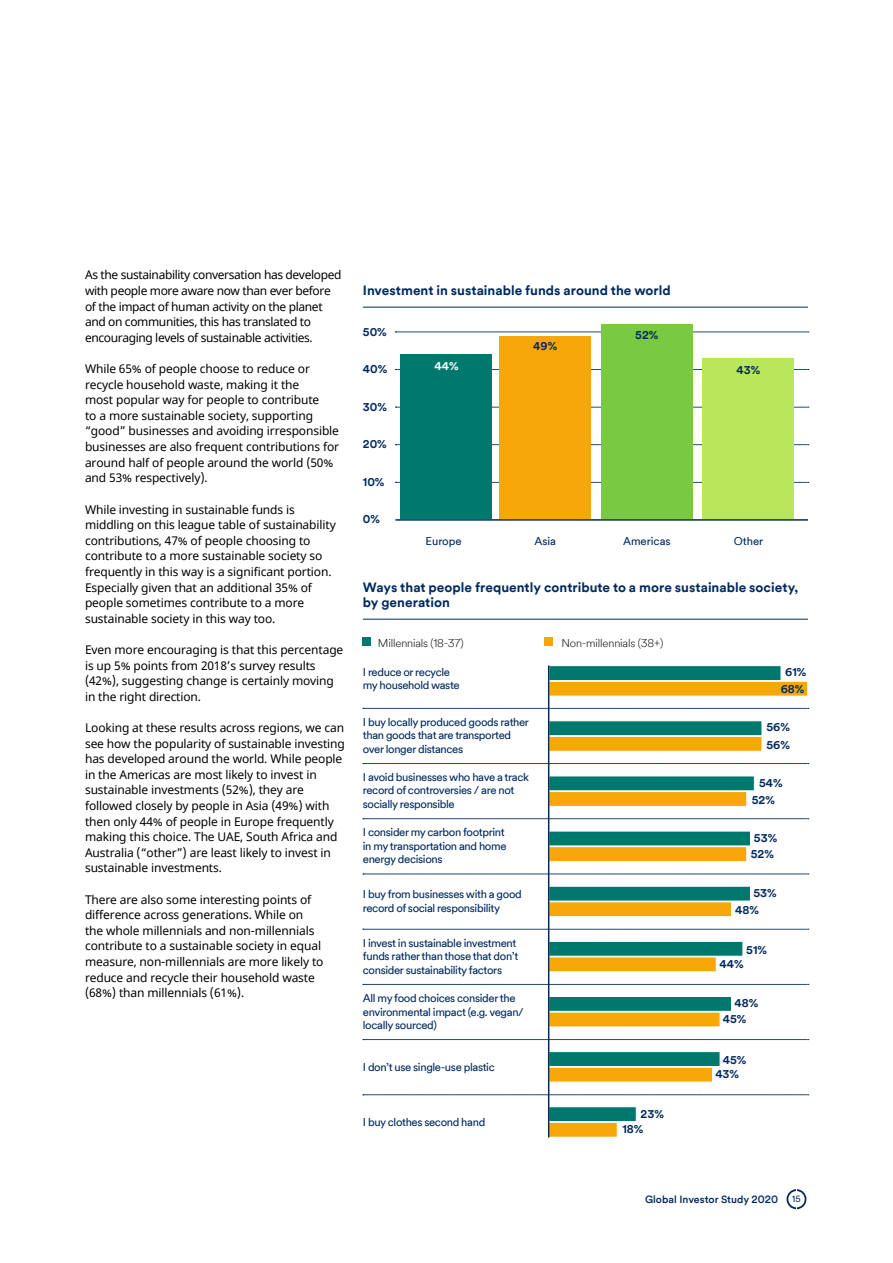
<style>
.page{position:relative;width:893px;height:1263px;background:#fff}
.page>*{position:absolute;margin:0;border:0;box-sizing:border-box;transform-origin:0 0}
.t1{font:700 13.5px/15.6px "Schroders Circular TT";color:#002a5e}
.t2{font:12px/15.6px "Noto Sans";letter-spacing:-.01em;color:#000}
.t3{font:12px/15.6px "Noto Sans";letter-spacing:-.03em;color:#000}
.t4{font:11.25px/13.5px "Schroders Circular TT";letter-spacing:-.03em;color:#002a5e}
.t5{font:700 11.25px/15.6px "Schroders Circular TT";color:#002a5e}
.t6{font:300 11.25px "Schroders Circular TT";letter-spacing:-.015em;color:#1a1a1a}
.t7{font:11.25px "Schroders Circular TT";color:#002a5e}
.t8{font:700 11.25px "Schroders Circular TT";color:#fff}
.t9{font:500 10.5px "Schroders Circular TT";color:#002a5e}
.t10{font:9px "Schroders Circular TT";color:#002a5e}
</style>
<div class="page">
<svg style="left:786px;top:1189px;width:20px;height:20px"></svg>
<div style="left:788px;top:1191px;width:17px;height:16px;background:#fff;border-radius:50%"></div>
<svg style="left:395px;top:332px;width:414px;height:1px"></svg>
<svg style="left:395px;top:482px;width:414px;height:1px"></svg>
<svg style="left:395px;top:444px;width:414px;height:1px"></svg>
<svg style="left:395px;top:407px;width:414px;height:1px"></svg>
<svg style="left:395px;top:369px;width:414px;height:1px"></svg>
<div style="left:401px;top:354px;width:91px;height:165px;background:#00786e"></div>
<div style="left:499px;top:336px;width:92px;height:183px;background:#f7a808"></div>
<div style="left:601px;top:325px;width:92px;height:194px;background:#7ac942"></div>
<div style="left:702px;top:358px;width:92px;height:161px;background:#bae659"></div>
<hr style="left:363px;top:619px;width:445px;height:1px;background:#002a5e">
<hr style="left:363px;top:307px;width:445px;height:1px;background:#002a5e">
<svg style="left:363px;top:708px;width:446px;height:1px"></svg>
<svg style="left:363px;top:818px;width:446px;height:1px"></svg>
<svg style="left:363px;top:929px;width:446px;height:1px"></svg>
<svg style="left:363px;top:1039px;width:446px;height:1px"></svg>
<svg style="left:363px;top:763px;width:446px;height:1px"></svg>
<svg style="left:363px;top:874px;width:446px;height:1px"></svg>
<svg style="left:363px;top:984px;width:446px;height:1px"></svg>
<svg style="left:363px;top:1094px;width:446px;height:1px"></svg>
<hr style="left:395px;top:519px;width:413px;height:2px;background:#00295e">
<div style="left:363px;top:638px;width:8px;height:8px;background:#00786e"></div>
<div style="left:545px;top:638px;width:8px;height:8px;background:#f7a808"></div>
<div style="left:549px;top:681px;width:259px;height:15px;background:#f7a808;border:1px solid #fff"></div>
<div style="left:549px;top:665px;width:232px;height:16px;background:#00786e;border:1px solid #fff"></div>
<div style="left:549px;top:736px;width:213px;height:15px;background:#f7a808;border:1px solid #fff"></div>
<div style="left:549px;top:721px;width:213px;height:15px;background:#00786e;border:1px solid #fff"></div>
<div style="left:549px;top:846px;width:198px;height:16px;background:#f7a808;border:1px solid #fff"></div>
<div style="left:549px;top:831px;width:202px;height:15px;background:#00786e"></div>
<div style="left:549px;top:957px;width:167px;height:15px;background:#f7a808"></div>
<div style="left:549px;top:941px;width:194px;height:15px;background:#00786e;border:1px solid #fff"></div>
<div style="left:549px;top:1067px;width:164px;height:15px;background:#f7a808;border:1px solid #fff"></div>
<div style="left:549px;top:1051px;width:171px;height:16px;background:#00786e;border:1px solid #fff"></div>
<div style="left:549px;top:791px;width:198px;height:16px;background:#f7a808;border:1px solid #fff"></div>
<div style="left:549px;top:776px;width:206px;height:15px;background:#00786e"></div>
<div style="left:549px;top:902px;width:183px;height:15px;background:#f7a808;border:1px solid #fff"></div>
<div style="left:549px;top:886px;width:202px;height:15px;background:#00786e;border:1px solid #fff"></div>
<div style="left:549px;top:1012px;width:171px;height:15px;background:#f7a808"></div>
<div style="left:549px;top:996px;width:183px;height:15px;background:#00786e;border:1px solid #fff"></div>
<div style="left:549px;top:1122px;width:68px;height:15px;background:#f7a808;border:1px solid #fff"></div>
<div style="left:549px;top:1107px;width:87px;height:15px;background:#00786e;border:1px solid #fff"></div>
<hr style="left:548px;top:665px;width:1px;height:472px;background:#00295e">
<p class="t3" style="left:85px;top:268px;width:258px">As the sustainability conversation has developed with people more aware now than ever before of the impact of human activity on the planet and on communities, this has translated to encouraging levels of sustainable activities.</p>
<p class="t2" style="left:85px;top:361px;width:256px">While 65% of people choose to reduce or recycle household waste, making it the<br>most popular way for people to contribute<br>to a more sustainable society, supporting “good” businesses and avoiding irresponsible businesses are also frequent contributions for around half of people around the world (50% and 53% respectively).</p>
<p class="t2" style="left:85px;top:502px;width:252px">While investing in sustainable funds is middling on this league table of sustainability contributions, 47% of people choosing to contribute to a more sustainable society so frequently in this way is a significant portion.<br>Especially given that an additional 35% of people sometimes contribute to a more sustainable society in this way too.</p>
<p class="t2" style="left:85px;top:642px;width:260px">Even more encouraging is that this percentage is up 5% points from 2018’s survey results (42%), suggesting change is certainly moving in the right direction.</p>
<p class="t2" style="left:85px;top:720px;width:261px">Looking at these results across regions, we can see how the popularity of sustainable investing has developed around the world. While people in the Americas are most likely to invest in sustainable investments (52%), they are followed closely by people in Asia (49%) with then only 44% of people in Europe frequently making this choice. The UAE, South Africa and Australia (“other”) are least likely to invest in sustainable investments.</p>
<p class="t2" style="left:85px;top:892px;width:240px">There are also some interesting points of difference across generations. While on the whole millennials and non-millennials contribute to a sustainable society in equal measure, non-millennials are more likely to reduce and recycle their household waste (68%) than millennials (61%).</p>
<p class="t1" style="left:363px;top:282px;width:309px">Investment in sustainable funds around the world</p>
<p class="t5" style="left:363px;top:324px;width:25px">50%</p>
<p class="t5" style="left:363px;top:361px;width:26px">40%</p>
<p class="t5" style="left:363px;top:399px;width:26px">30%</p>
<p class="t5" style="left:363px;top:436px;width:25px">20%</p>
<p class="t5" style="left:363px;top:474px;width:23px">10%</p>
<p class="t5" style="left:363px;top:511px;width:19px">0%</p>
<p class="t8" style="left:434px;top:359px;width:26px">44%</p>
<p class="t5" style="left:533px;top:338px;width:25px">49%</p>
<p class="t5" style="left:635px;top:327px;width:25px">52%</p>
<p class="t5" style="left:736px;top:362px;width:25px">43%</p>
<p class="t4" style="left:426px;top:533px;width:38px">Europe</p>
<p class="t4" style="left:534px;top:533px;width:23px">Asia</p>
<p class="t7" style="left:623px;top:533px;width:49px">Americas</p>
<p class="t4" style="left:734px;top:533px;width:31px">Other</p>
<p class="t1" style="left:363px;top:578px;width:437px">Ways that people frequently contribute to a more sustainable society, by generation</p>
<p class="t6" style="left:378px;top:635px;width:87px">Millennials (18-37)</p>
<p class="t6" style="left:561px;top:635px;width:103px">Non-millennials (38+)</p>
<p class="t4" style="left:363px;top:665px;width:98px">I reduce or recycle my household waste</p>
<p class="t4" style="left:363px;top:714px;width:168px">I buy locally produced goods rather than goods that are transported over longer distances</p>
<p class="t4" style="left:363px;top:770px;width:168px">I avoid businesses who have a track record of controversies / are not socially responsible</p>
<p class="t4" style="left:363px;top:825px;width:145px">I consider my carbon footprint in my transportation and home energy decisions</p>
<p class="t4" style="left:363px;top:887px;width:160px">I buy from businesses with a good record of social responsibility</p>
<p class="t4" style="left:363px;top:935px;width:157px">I invest in sustainable investment funds rather than those that don’t consider sustainability factors</p>
<p class="t4" style="left:363px;top:991px;width:162px">All my food choices consider the environmental impact (e.g. vegan/ locally sourced)</p>
<p class="t4" style="left:363px;top:1060px;width:133px">I don’t use single-use plastic</p>
<p class="t4" style="left:363px;top:1115px;width:124px">I buy clothes second hand</p>
<p class="t5" style="left:622px;top:1106px;width:43px;text-indent:18px">23%<br>18%</p>
<p class="t5" style="left:785px;top:664px;width:23px">61%</p>
<p class="t5" style="left:781px;top:680px;width:25px">68%</p>
<p class="t5" style="left:766px;top:719px;width:25px">56%</p>
<p class="t5" style="left:766px;top:736px;width:25px">56%</p>
<p class="t5" style="left:759px;top:775px;width:25px">54%</p>
<p class="t5" style="left:752px;top:791px;width:25px">52%</p>
<p class="t5" style="left:751px;top:830px;width:28px">53%<br>52%</p>
<p class="t5" style="left:753px;top:885px;width:25px">53%</p>
<p class="t5" style="left:735px;top:901px;width:25px">48%</p>
<p class="t5" style="left:746px;top:941px;width:22px">51%</p>
<p class="t5" style="left:719px;top:956px;width:26px">44%</p>
<p class="t5" style="left:723px;top:995px;width:37px;text-indent:11px">48%<br>45%</p>
<p class="t5" style="left:715px;top:1052px;width:33px;line-height:14.4px;text-indent:8px">45%<br>43%</p>
<p class="t9" style="left:645px;top:1192px;width:135px">Global Investor Study 2020</p>
<p class="t10" style="left:792px;top:1193px;width:10px">15</p>
</div>
